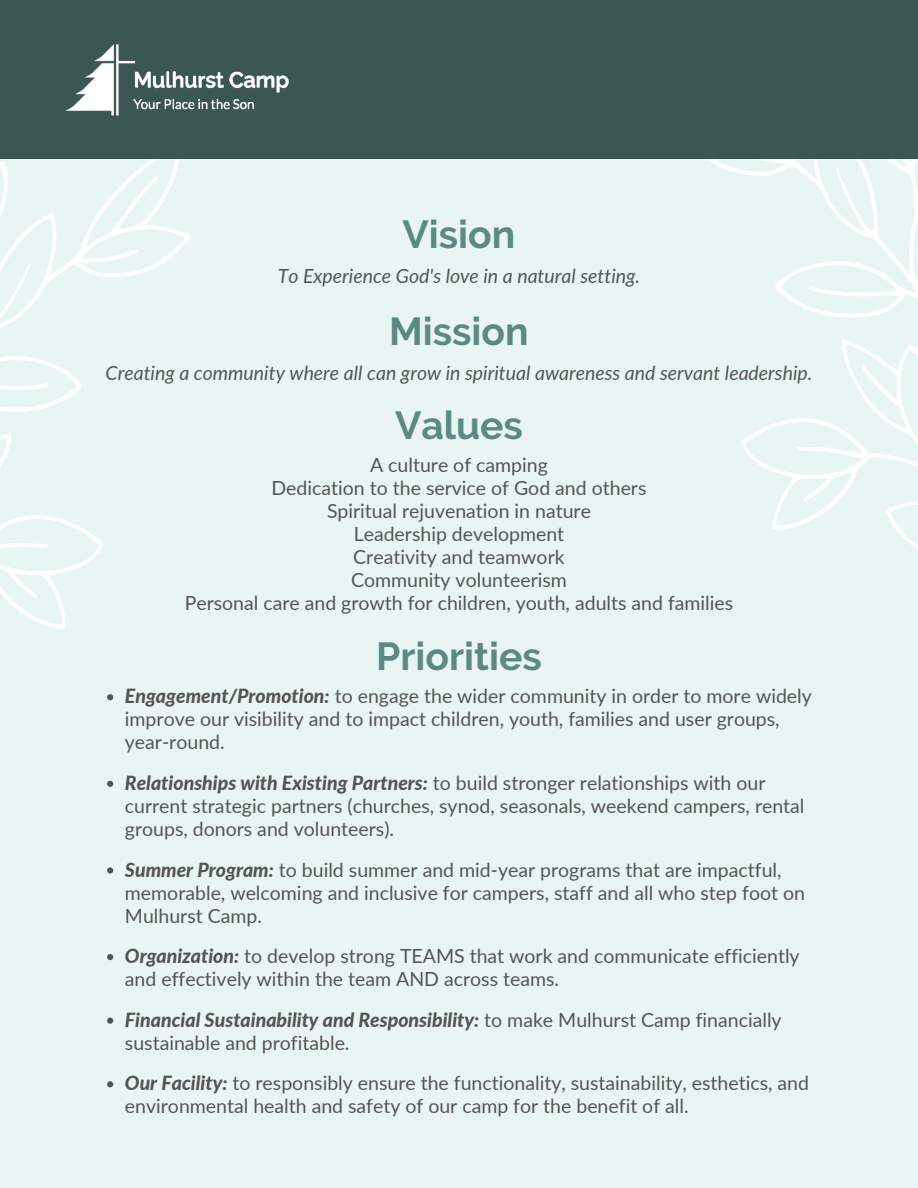
<style>
.page{position:relative;width:918px;height:1188px;background:#e9f5f3}
.page>*{position:absolute;margin:0;border:0;box-sizing:border-box;transform-origin:0 0}
.t1{font:700 39px "Raleway";color:#5c8a83}
.t2{font:19.5px/23px "Lato";color:#545454}
.t3{font:italic 19.5px "Lato";color:#545454}
.s1{font-weight:800;font-style:italic}
</style>
<div class="page">
<svg style="left:0;top:159px;width:191px;height:542px"></svg>
<svg style="left:707px;top:159px;width:211px;height:390px"></svg>
<svg style="left:107px;top:694px;width:6px;height:6px"></svg>
<svg style="left:107px;top:781px;width:6px;height:6px"></svg>
<svg style="left:107px;top:867px;width:6px;height:7px"></svg>
<svg style="left:107px;top:954px;width:6px;height:6px"></svg>
<svg style="left:107px;top:1018px;width:6px;height:6px"></svg>
<svg style="left:107px;top:1081px;width:6px;height:6px"></svg>
<div style="left:0;top:0;width:918px;height:159px;background:#3a5753"></div>
<img style="left:65px;top:44px;width:224px;height:72px">
<p class="t1" style="left:403px;top:211px;width:114px">Vision</p>
<p class="t3" style="left:278px;top:263px;width:364px">To Experience God's love in a natural setting.</p>
<p class="t1" style="left:389px;top:309px;width:141px">Mission</p>
<p class="t3" style="left:106px;top:361px;width:708px">Creating a community where all can grow in spiritual awareness and servant leadership.</p>
<p class="t1" style="left:395px;top:402px;width:129px">Values</p>
<p class="t2" style="left:370px;top:453px;width:179px">A culture of camping</p>
<p class="t2" style="left:272px;top:476px;width:377px">Dedication to the service of God and others</p>
<p class="t2" style="left:327px;top:499px;width:265px">Spiritual rejuvenation in nature</p>
<p class="t2" style="left:354px;top:522px;width:212px">Leadership development</p>
<p class="t2" style="left:353px;top:545px;width:213px">Creativity and teamwork</p>
<p class="t2" style="left:351px;top:568px;width:217px">Community volunteerism</p>
<p class="t2" style="left:185px;top:591px;width:550px">Personal care and growth for children, youth, adults and families</p>
<p class="t1" style="left:376px;top:634px;width:167px">Priorities</p>
<p class="t2" style="left:125px;top:684px;width:688px"><span class="s1">Engagement/Promotion:</span> to engage the wider community in order to more widely improve our visibility and to impact children, youth, families and user groups, year-round.</p>
<p class="t2" style="left:125px;top:771px;width:681px"><span class="s1">Relationships with Existing Partners:</span> to build stronger relationships with our current strategic partners (churches, synod, seasonals, weekend campers, rental groups, donors and volunteers).</p>
<p class="t2" style="left:125px;top:858px;width:682px"><span class="s1">Summer Program:</span> to build summer and mid-year programs that are impactful, memorable, welcoming and inclusive for campers, staff and all who step foot on<br>Mulhurst Camp.</p>
<p class="t2" style="left:125px;top:944px;width:676px"><span class="s1">Organization:</span> to develop strong TEAMS that work and communicate efficiently and effectively within the team AND across teams.</p>
<p class="t2" style="left:125px;top:1008px;width:658px"><span class="s1">Financial Sustainability and Responsibility:</span> to make Mulhurst Camp financially sustainable and profitable.</p>
<p class="t2" style="left:125px;top:1071px;width:686px"><span class="s1">Our Facility:</span> to responsibly ensure the functionality, sustainability, esthetics, and environmental health and safety of our camp for the benefit of all.</p>
</div>
